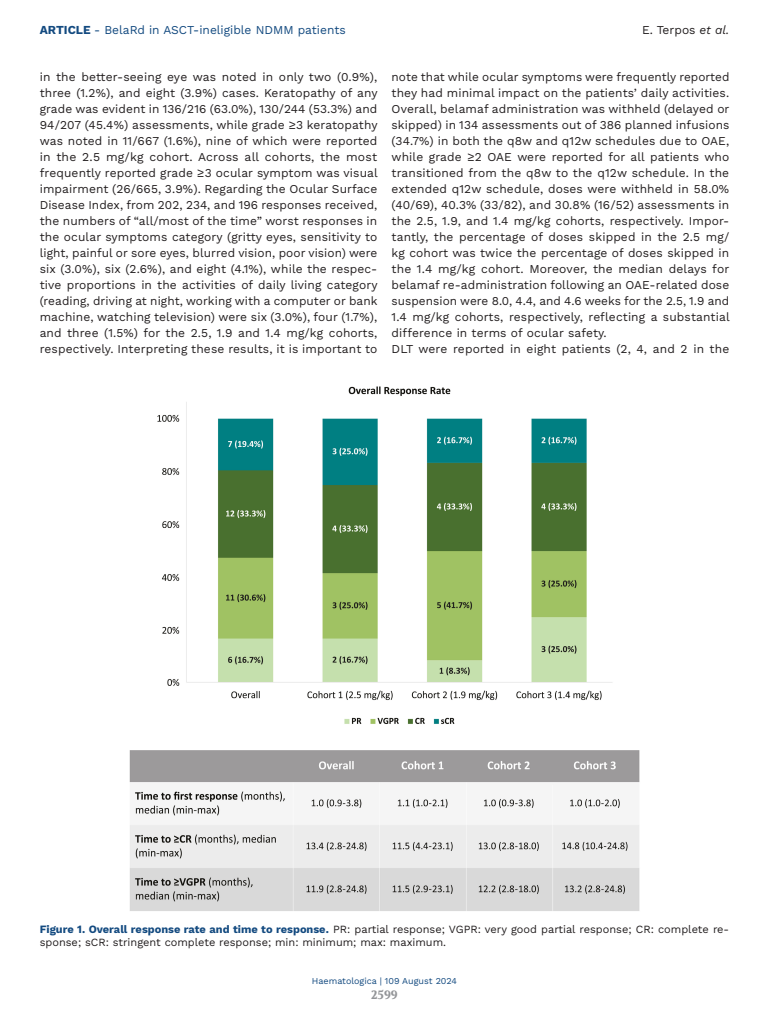
<style>
.page{position:relative;width:769px;height:1024px;background:#fff}
.page>*{position:absolute;margin:0;border:0;box-sizing:border-box;transform-origin:0 0}
.TESTO{font:12px/16px "Work Sans";letter-spacing:.01em;color:#231f20;text-align:justify}
.t1{font:12px "Work Sans";color:#134a80}
.t2{font:700 12px "Volkhov";color:#939598}
.DIDA_Figura{font:11px/13px "Work Sans";color:#231f20}
.t3{font:9px "Work Sans";color:#134a80}
.s1{font-weight:700}
.s2{font-style:italic}
.s3{font-weight:700;color:#134a80}
</style>
<div class="page">
<img style="left:129px;top:386px;width:511px;height:525px">
<p class="t1" style="left:40px;top:21px;width:307px"><span class="s1">ARTICLE</span> - BelaRd in ASCT-ineligible NDMM patients</p>
<p class="TESTO" style="left:641px;top:21px;width:89px">E. Terpos <span class="s2">et al.</span></p>
<p class="TESTO" style="left:40px;top:69px;width:339px">in the better-seeing eye was noted in only two (0.9%), three (1.2%), and eight (3.9%) cases. Keratopathy of any grade was evident in 136/216 (63.0%), 130/244 (53.3%) and 94/207 (45.4%) assessments, while grade ≥3 keratopathy was noted in 11/667 (1.6%), nine of which were reported in the 2.5 mg/kg cohort. Across all cohorts, the most frequently reported grade ≥3 ocular symptom was visual impairment (26/665, 3.9%). Regarding the Ocular Surface Disease Index, from 202, 234, and 196 responses received, the numbers of “all/most of the time” worst responses in the ocular symptoms category (gritty eyes, sensitivity to light, painful or sore eyes, blurred vision, poor vision) were six (3.0%), six (2.6%), and eight (4.1%), while the respec&shy;tive proportions in the activities of daily living category (reading, driving at night, working with a computer or bank machine, watching television) were six (3.0%), four (1.7%), and three (1.5%) for the 2.5, 1.9 and 1.4 mg/kg cohorts, respectively. Interpreting these results, it is important to</p>
<p class="TESTO" style="left:391px;top:69px;width:339px">note that while ocular symptoms were frequently reported they had minimal impact on the patients’ daily activities.<br>Overall, belamaf administration was withheld (delayed or skipped) in 134 assessments out of 386 planned infusions (34.7%) in both the q8w and q12w schedules due to OAE, while grade ≥2 OAE were reported for all patients who transitioned from the q8w to the q12w schedule. In the extended q12w schedule, doses were withheld in 58.0% (40/69), 40.3% (33/82), and 30.8% (16/52) assessments in the 2.5, 1.9, and 1.4 mg/kg cohorts, respectively. Impor&shy;tantly, the percentage of doses skipped in the 2.5 mg/ kg cohort was twice the percentage of doses skipped in the 1.4 mg/kg cohort. Moreover, the median delays for belamaf re-administration following an OAE-related dose suspension were 8.0, 4.4, and 4.6 weeks for the 2.5, 1.9 and 1.4 mg/kg cohorts, respectively, reflecting a substantial difference in terms of ocular safety.</p>
<p class="TESTO" style="left:391px;top:341px;width:339px">DLT were reported in eight patients (2, 4, and 2 in the</p>
<p class="DIDA_Figura" style="left:40px;top:922px;width:690px"><span class="s3">Figure 1. Overall response rate and time to response.</span> PR: partial response; VGPR: very good partial response; CR: complete re&shy;sponse; sCR: stringent complete response; min: minimum; max: maximum.</p>
<p class="t3" style="left:312px;top:974px;width:146px">Haematologica | 109 August 2024</p>
<p class="t2" style="left:371px;top:987px;width:28px">2599</p>
</div>
